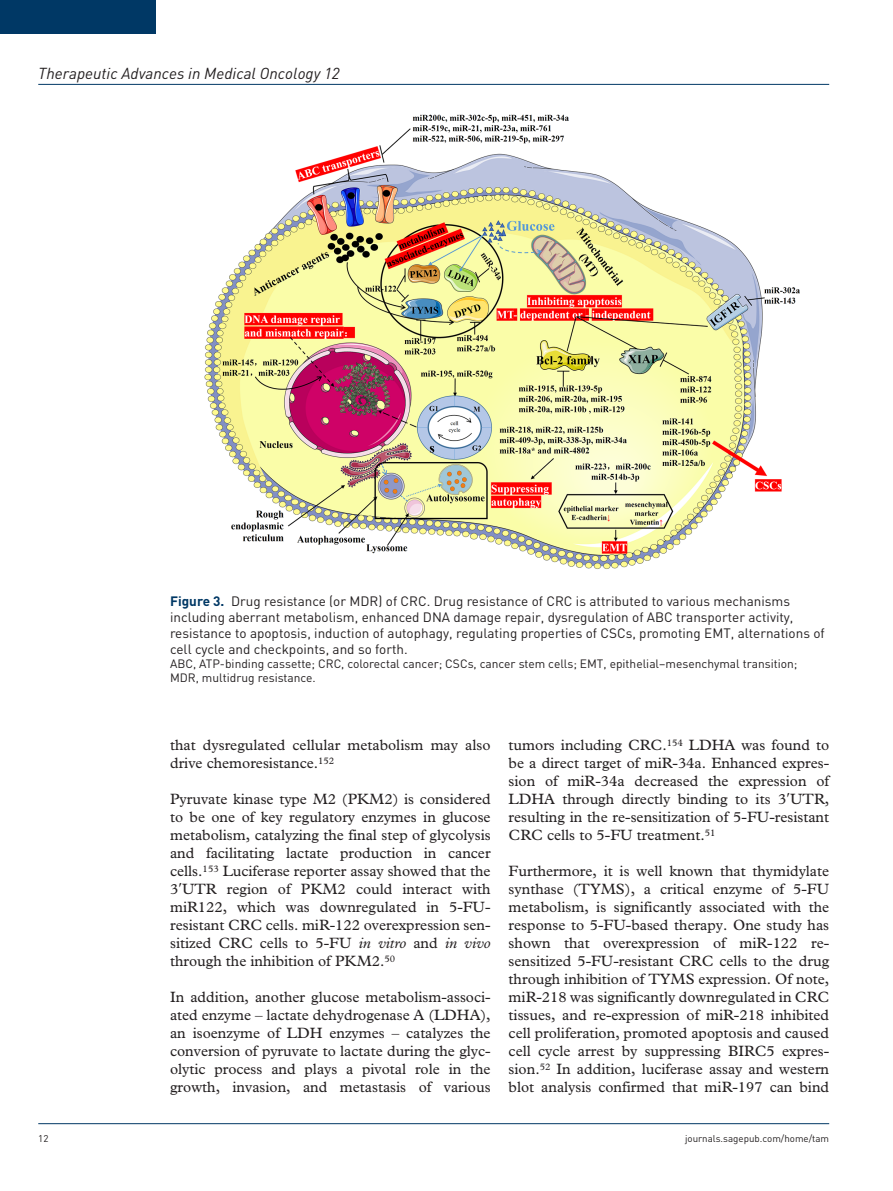
<style>
.page{position:relative;width:893px;height:1191px;background:#fff}
.page>*{position:absolute;margin:0;border:0;box-sizing:border-box;transform-origin:0 0}
.t1{font:italic 15.75px "DIN";color:#231f20}
.t2{font:15px/18px "Plantin Std";color:#231f20;text-align:justify}
.t3{font:13.5px/15.8px "DIN";color:#231f20}
.t4{font:12px/14.2px "DIN";color:#231f20}
.t5{font:9.75px "DIN";color:#231f20}
.s1{font-weight:700;color:#003865}
.s2{font-style:italic}
</style>
<div class="page">
<hr style="left:38px;top:84px;width:791px;height:1px;background:#003865">
<hr style="left:38px;top:1123px;width:791px;height:1px;background:#003865">
<div style="left:0;top:0;width:155px;height:34px;background:#003865"></div>
<img style="left:204px;top:114px;width:596px;height:455px">
<p class="t1" style="left:38px;top:63px;width:303px">Therapeutic Advances in Medical Oncology 12</p>
<p class="t3" style="left:170px;top:593px;width:656px"><span class="s1">Figure 3.</span> Drug resistance (or MDR) of CRC. Drug resistance of CRC is attributed to various mechanisms including aberrant metabolism, enhanced DNA damage repair, dysregulation of ABC transporter activity, resistance to apoptosis, induction of autophagy, regulating properties of CSCs, promoting EMT, alternations of cell cycle and checkpoints, and so forth.</p>
<p class="t4" style="left:170px;top:656px;width:629px">ABC, ATP-binding cassette; CRC, colorectal cancer; CSCs, cancer stem cells; EMT, epithelial–mesenchymal transition;<br>MDR, multidrug resistance.</p>
<p class="t2" style="left:170px;top:736px;width:322px">that dysregulated cellular metabolism may also drive chemoresistance.<sup>152</sup></p>
<p class="t2" style="left:170px;top:790px;width:322px">Pyruvate kinase type M2 (PKM2) is considered to be one of key regulatory enzymes in glucose metabolism, catalyzing the final step of glycolysis and facilitating lactate production in cancer cells.<sup>153</sup> Luciferase reporter assay showed that the 3 UTR region of PKM2 could interact with miR122, which was downregulated in 5-FU&shy;resistant CRC cells. miR-122 overexpression sen&shy;sitized CRC cells to 5-FU <span class="s2">in vitro</span> and <span class="s2">in vivo </span>through the inhibition of PKM2.<sup>50</sup></p>
<p class="t2" style="left:170px;top:988px;width:322px">In addition, another glucose metabolism-associ&shy;ated enzyme – lactate dehydrogenase A (LDHA), an isoenzyme of LDH enzymes – catalyzes the conversion of pyruvate to lactate during the glyc&shy;olytic process and plays a pivotal role in the growth, invasion, and metastasis of various</p>
<p class="t2" style="left:509px;top:736px;width:322px">tumors including CRC.<sup>154</sup> LDHA was found to be a direct target of miR-34a. Enhanced expres&shy;sion of miR-34a decreased the expression of LDHA through directly binding to its 3 UTR, resulting in the re-sensitization of 5-FU-resistant CRC cells to 5-FU treatment.<sup>51</sup></p>
<p class="t2" style="left:509px;top:862px;width:322px">Furthermore, it is well known that thymidylate synthase (TYMS), a critical enzyme of 5-FU metabolism, is significantly associated with the response to 5-FU-based therapy. One study has shown that overexpression of miR-122 re&shy;sensitized 5-FU-resistant CRC cells to the drug through inhibition of TYMS expression. Of note, miR-218 was significantly downregulated in CRC tissues, and re-expression of miR-218 inhibited cell proliferation, promoted apoptosis and caused cell cycle arrest by suppressing BIRC5 expres&shy;sion.<sup>52</sup> In addition, luciferase assay and western blot analysis confirmed that miR-197 can bind</p>
<p class="t5" style="left:38px;top:1132px;width:12px">12</p>
<p class="t5" style="left:685px;top:1132px;width:146px">journals.sagepub.com/home/tam</p>
</div>
